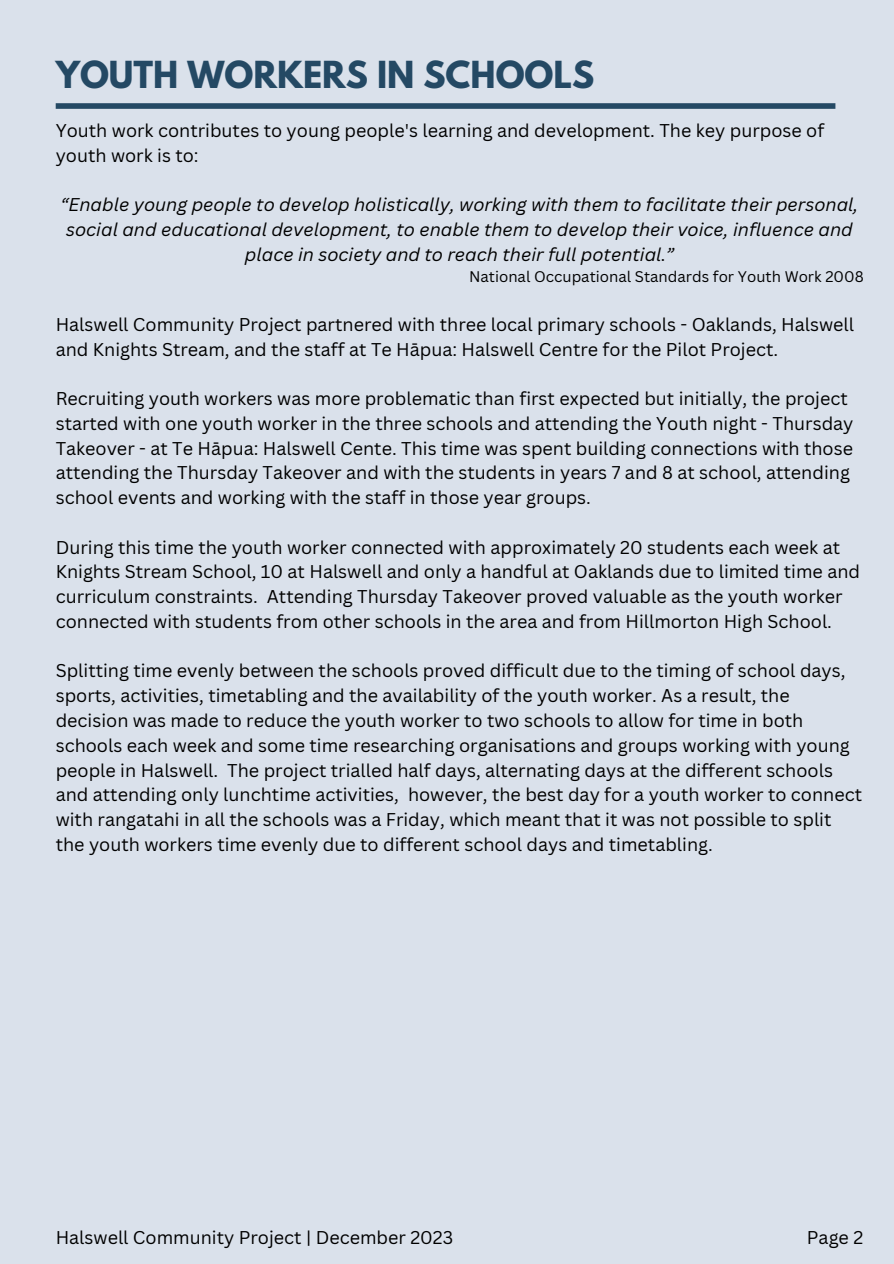
<style>
.page{position:relative;width:894px;height:1264px;background:#fff}
.page>*{position:absolute;margin:0;border:0;box-sizing:border-box;transform-origin:0 0}
.t1{font:700 33px "League Spartan";color:#244964}
.t2{font:18px/24.8px "Canva Sans";color:#000}
.t3{font:italic 18px/24.8px "Canva Sans";color:#000;text-align:center}
.t4{font:15px "Canva Sans";color:#000}
</style>
<div class="page">
<div style="left:0;top:0;width:893px;height:1263px;background:#dae1eb"></div>
<div style="left:56px;top:103px;width:779px;height:6px;background:#244964"></div>
<h1 class="t1" style="left:56px;top:59px;width:540px">YOUTH WORKERS IN SCHOOLS</h1>
<p class="t2" style="left:56px;top:118px;width:769px">Youth work contributes to young people's learning and development. The key purpose of youth work is to:</p>
<p class="t3" style="left:61px;top:192px;width:799px">“Enable young people to develop holistically, working with them to facilitate their personal, social and educational development, to enable them to develop their voice, influence and place in society and to reach their full potential.”</p>
<p class="t4" style="left:469px;top:266px;width:396px">National Occupational Standards for Youth Work 2008</p>
<p class="t2" style="left:56px;top:311px;width:799px">Halswell Community Project partnered with three local primary schools - Oaklands, Halswell and Knights Stream, and the staff at Te Hāpua: Halswell Centre for the Pilot Project.</p>
<p class="t2" style="left:56px;top:386px;width:799px">Recruiting youth workers was more problematic than first expected but initially, the project started with one youth worker in the three schools and attending the Youth night - Thursday Takeover - at Te Hāpua: Halswell Cente. This time was spent building connections with those attending the Thursday Takeover and with the students in years 7 and 8 at school, attending school events and working with the staff in those year groups.</p>
<p class="t2" style="left:56px;top:534px;width:805px">During this time the youth worker connected with approximately 20 students each week at Knights Stream School, 10 at Halswell and only a handful at Oaklands due to limited time and curriculum constraints. Attending Thursday Takeover proved valuable as the youth worker connected with students from other schools in the area and from Hillmorton High School.</p>
<p class="t2" style="left:56px;top:658px;width:807px">Splitting time evenly between the schools proved difficult due to the timing of school days, sports, activities, timetabling and the availability of the youth worker. As a result, the decision was made to reduce the youth worker to two schools to allow for time in both schools each week and some time researching organisations and groups working with young people in Halswell. The project trialled half days, alternating days at the different schools and attending only lunchtime activities, however, the best day for a youth worker to connect with rangatahi in all the schools was a Friday, which meant that it was not possible to split the youth workers time evenly due to different school days and timetabling.</p>
<p class="t2" style="left:56px;top:1224px;width:399px">Halswell Community Project | December 2023</p>
<p class="t2" style="left:806px;top:1224px;width:58px">Page 2</p>
</div>
